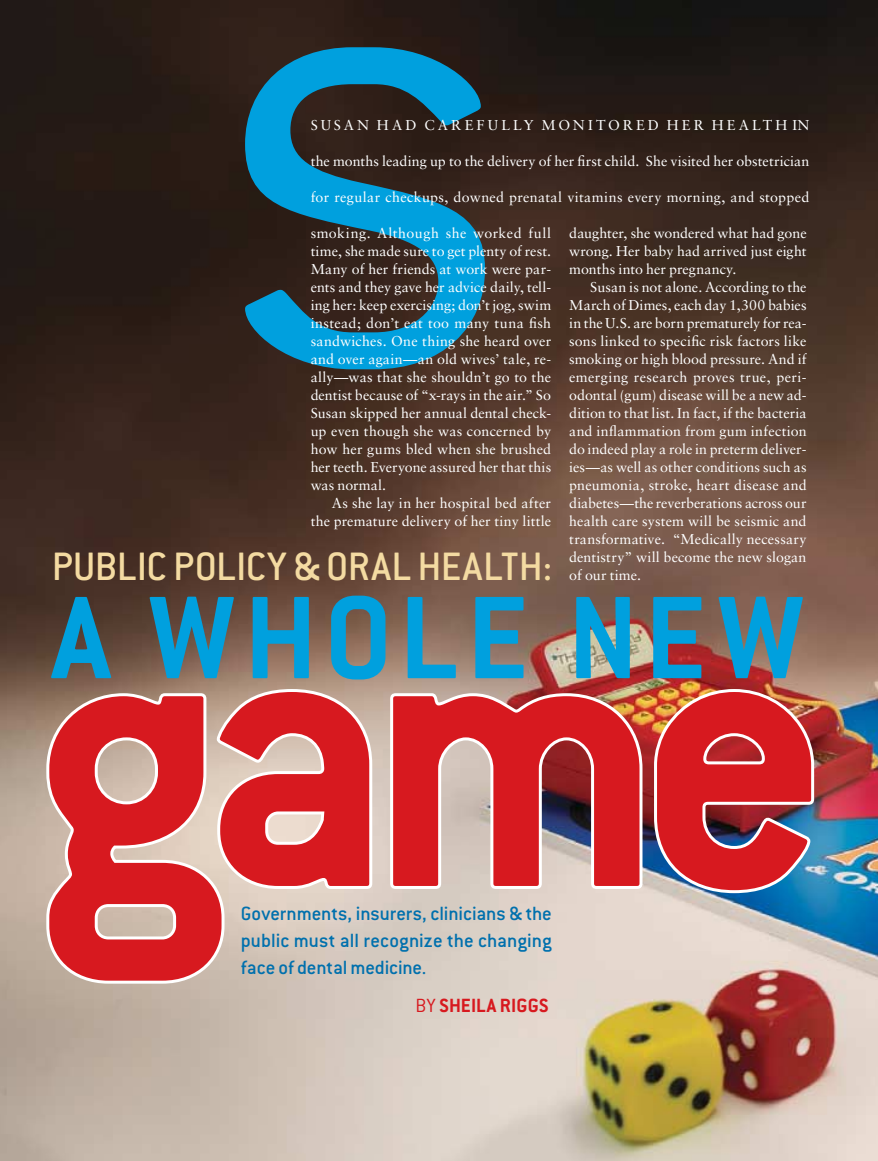
<style>
.page{position:relative;width:878px;height:1161px;background:#fff}
.page>*{position:absolute;margin:0;border:0;box-sizing:border-box;transform-origin:0 0}
.t1{font:700 129px "Conduit ITC";letter-spacing:.06em;color:#00a0de}
.t2{font:500 43.5px "Conduit ITC";letter-spacing:.005em;color:#f4dba2}
.t3{font:500 21px/27px "Conduit ITC";color:#0070ad;text-align:justify}
.t4{font:700 21px "Conduit ITC";letter-spacing:.01em;color:#d7191f}
.t5{font:14.25px/18px "Sabon";letter-spacing:.01em;color:#fff;text-align:justify}
.t6{font:14.25px "Sabon";letter-spacing:.215em;color:#fff}
.s1{font-weight:300}
</style>
<div class="page">
<img style="left:0;top:0;width:878px;height:1161px">
<svg style="left:245px;top:47px;width:240px;height:322px"></svg>
<svg style="left:45px;top:688px;width:770px;height:297px"></svg>
<p class="t6" style="left:310px;top:119px;width:500px">SUSAN HAD CAREFULLY MONITORED HER HEALTH IN</p>
<p class="t5" style="left:310px;top:153px;width:500px">the months leading up to the delivery of her first child. She visited her obstetrician</p>
<p class="t5" style="left:310px;top:189px;width:500px">for regular checkups, downed prenatal vitamins every morning, and stopped</p>
<p class="t5" style="left:310px;top:225px;width:242px">smoking. Although she worked full time, she made sure to get plenty of rest.<br>Many of her friends at work were par&shy;ents and they gave her advice daily, tell&shy;ing her: keep exercising; don’t jog, swim instead; don’t eat too many tuna fish sandwiches. One thing she heard over and over again—an old wives’ tale, re&shy;ally—was that she shouldn’t go to the dentist because of “x-rays in the air.” So Susan skipped her annual dental check&shy;up even though she was concerned by how her gums bled when she brushed her teeth. Everyone assured her that this was normal.</p>
<p class="t5" style="left:310px;top:495px;width:242px;text-align:right">As she lay in her hospital bed after the premature delivery of her tiny little</p>
<h2 class="t2" style="left:52px;top:551px;width:502px">PUBLIC POLICY &amp; ORAL HEALTH:</h2>
<p class="t5" style="left:569px;top:225px;width:239px">daughter, she wondered what had gone wrong. Her baby had arrived just eight months into her pregnancy.</p>
<p class="t5" style="left:569px;top:279px;width:239px;text-indent:21px">Susan is not alone. According to the March of Dimes, each day 1,300 babies in the U.S. are born prematurely for rea&shy;sons linked to specific risk factors like smoking or high blood pressure. And if emerging research proves true, peri&shy;odontal (gum) disease will be a new ad&shy;dition to that list. In fact, if the bacteria and inflammation from gum infection do indeed play a role in preterm deliver&shy;ies—as well as other conditions such as pneumonia, stroke, heart disease and diabetes—the reverberations across our health care system will be seismic and transformative. “Medically necessary dentistry” will become the new slogan of our time.</p>
<h1 class="t1" style="left:52px;top:594px;width:752px">A WHOLE NEW</h1>
<h3 class="t3" style="left:241px;top:902px;width:312px">Governments, insurers, clinicians &amp; the public must all recognize the changing face of dental medicine.</h3>
<h3 class="t4" style="left:415px;top:998px;width:134px"><span class="s1">BY</span> SHEILA RIGGS</h3>
</div>
